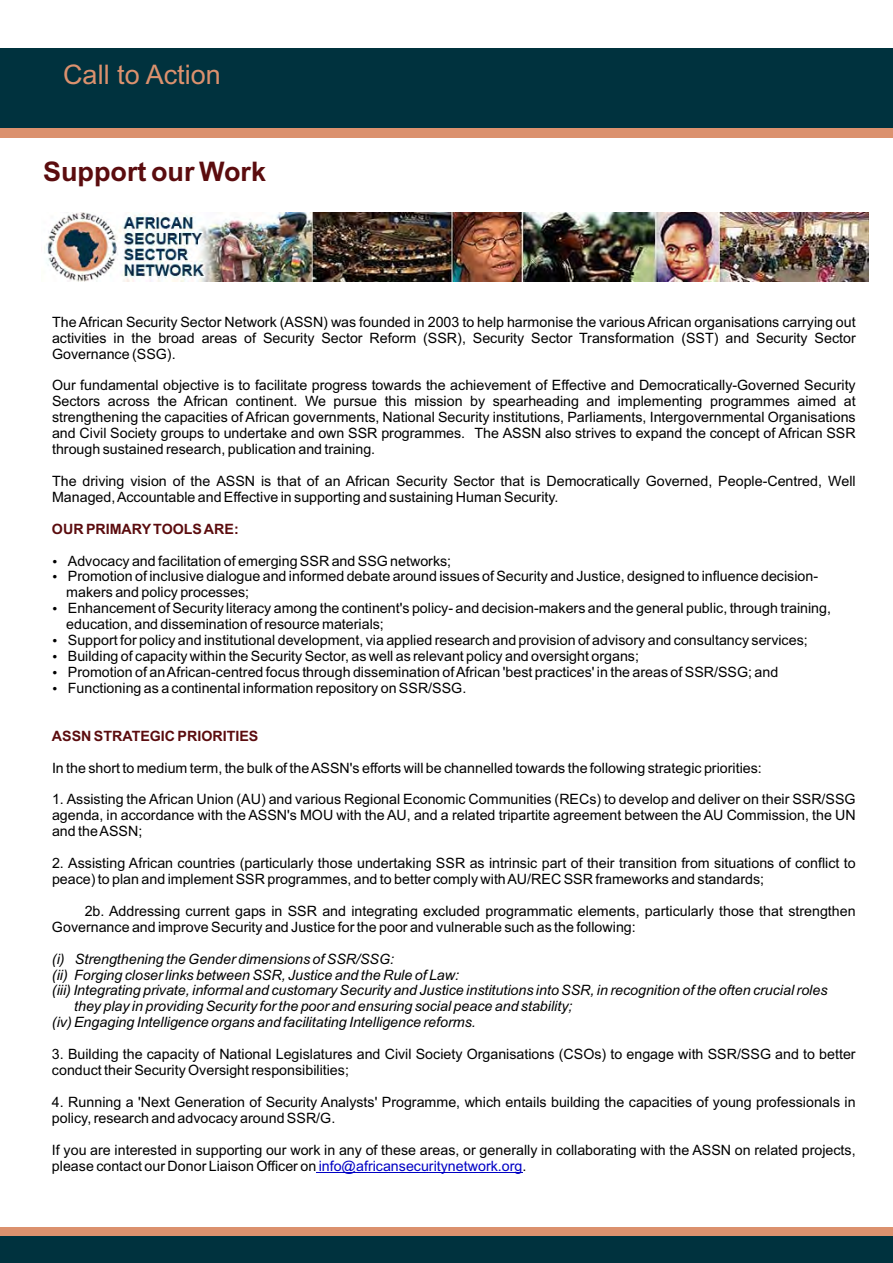
<style>
.page{position:relative;width:893px;height:1263px;background:#fff}
.page>*{position:absolute;margin:0;border:0;box-sizing:border-box;transform-origin:0 0}
.t1{font:700 27px "Arial";color:#5b0c0e}
.t2{font:27px "Arial";color:#db916e}
.t3{font:14.25px/15.9px "Arial";color:#000}
.t4{font:italic 14.25px "Arial";color:#000}
.t5{font:700 14.25px "Arial";color:#5b0c0e}
.s1{color:#0000c4}
</style>
<div class="page">
<div style="left:0;top:48px;width:892px;height:81px;background:#00323e"></div>
<hr style="left:316px;top:1172px;width:207px;height:1px;background:#0000c4">
<div style="left:0;top:128px;width:893px;height:9px;background:#db916e"></div>
<div style="left:0;top:1227px;width:893px;height:9px;background:#db916e"></div>
<div style="left:0;top:1236px;width:893px;height:27px;background:#00323e"></div>
<img style="left:44px;top:213px;width:824px;height:69px">
<h1 class="t2" style="left:63px;top:64px;width:159px">Call to Action</h1>
<h1 class="t1" style="left:43px;top:161px;width:224px">Support our Work</h1>
<p class="t3" style="left:52px;top:315px;width:805px;text-align:justify">The African Security Sector Network (ASSN) was founded in 2003 to help harmonise the various African organisations carrying out activities in the broad areas of Security Sector Reform (SSR), Security Sector Transformation (SST) and Security Sector Governance (SSG).</p>
<p class="t3" style="left:52px;top:379px;width:805px;text-align:justify">Our fundamental objective is to facilitate progress towards the achievement of Effective and Democratically-Governed Security Sectors across the African continent. We pursue this mission by spearheading and implementing programmes aimed at strengthening the capacities of African governments, National Security institutions, Parliaments, Intergovernmental Organisations and Civil Society groups to undertake and own SSR programmes. The ASSN also strives to expand the concept of African SSR through sustained research, publication and training.</p>
<p class="t3" style="left:52px;top:474px;width:805px">The driving vision of the ASSN is that of an African Security Sector that is Democratically Governed, People-Centred, Well<br>Managed, Accountable and Effective in supporting and sustaining Human Security.</p>
<p class="t5" style="left:52px;top:523px;width:188px">OUR PRIMARY TOOLS ARE:</p>
<p class="t3" style="left:66px;top:554px;width:766px">Advocacy and facilitation of emerging SSR and SSG networks;<br>Promotion of inclusive dialogue and informed debate around issues of Security and Justice, designed to influence decision&shy;makers and policy processes;<br>Enhancement of Security literacy among the continent's policy- and decision-makers and the general public, through training, education, and dissemination of resource materials;<br>Support for policy and institutional development, via applied research and provision of advisory and consultancy services; Building of capacity within the Security Sector, as well as relevant policy and oversight organs;<br>Promotion of an African-centred focus through dissemination of African 'best practices' in the areas of SSR/SSG; and Functioning as a continental information repository on SSR/SSG.</p>
<p class="t5" style="left:52px;top:730px;width:208px">ASSN STRATEGIC PRIORITIES</p>
<p class="t3" style="left:52px;top:761px;width:711px">In the short to medium term, the bulk of the ASSN's efforts will be channelled towards the following strategic priorities:</p>
<p class="t3" style="left:52px;top:793px;width:805px;text-align:justify">1. Assisting the African Union (AU) and various Regional Economic Communities (RECs) to develop and deliver on their SSR/SSG agenda, in accordance with the ASSN's MOU with the AU, and a related tripartite agreement between the AU Commission, the UN and the ASSN;</p>
<p class="t3" style="left:52px;top:856px;width:805px">2. Assisting African countries (particularly those undertaking SSR as intrinsic part of their transition from situations of conflict to peace) to plan and implement SSR programmes, and to better comply with AU/REC SSR frameworks and standards;</p>
<p class="t3" style="left:52px;top:904px;width:805px;text-indent:33px">2b. Addressing current gaps in SSR and integrating excluded programmatic elements, particularly those that strengthen<br>Governance and improve Security and Justice for the poor and vulnerable such as the following:</p>
<p class="t4" style="left:52px;top:953px;width:344px">(i) Strengthening the Gender dimensions of SSR/SSG:</p>
<p class="t4" style="left:52px;top:969px;width:409px">(ii) Forging closer links between SSR, Justice and the Rule of Law:</p>
<p class="t4" style="left:52px;top:985px;width:777px">(iii) Integrating private, informal and customary Security and Justice institutions into SSR, in recognition of the often crucial roles</p>
<p class="t4" style="left:74px;top:1001px;width:500px">they play in providing Security for the poor and ensuring social peace and stability;</p>
<p class="t4" style="left:52px;top:1017px;width:425px">(iv) Engaging Intelligence organs and facilitating Intelligence reforms.</p>
<p class="t3" style="left:52px;top:1047px;width:805px">3. Building the capacity of National Legislatures and Civil Society Organisations (CSOs) to engage with SSR/SSG and to better conduct their Security Oversight responsibilities;</p>
<p class="t3" style="left:52px;top:1095px;width:805px">4. Running a 'Next Generation of Security Analysts' Programme, which entails building the capacities of young professionals in policy, research and advocacy around SSR/G.</p>
<p class="t3" style="left:52px;top:1143px;width:805px">If you are interested in supporting our work in any of these areas, or generally in collaborating with the ASSN on related projects, please contact our Donor Liaison Officer on <span class="s1">info@africansecuritynetwork.org</span>.</p>
</div>
